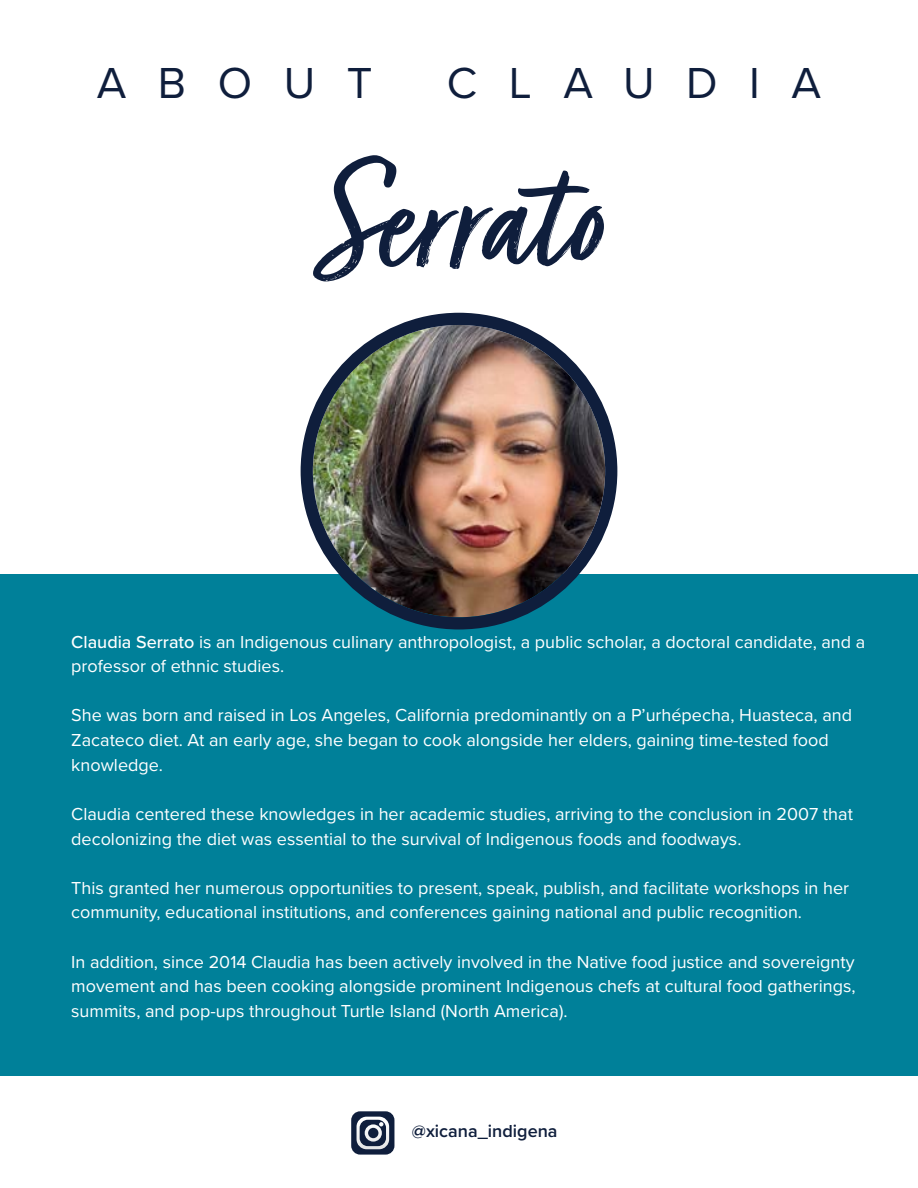
<style>
.page{position:relative;width:918px;height:1188px;background:#fff}
.page>*{position:absolute;margin:0;border:0;box-sizing:border-box;transform-origin:0 0}
.t1{font:165px "Turbinado Pro";color:#0f1e3c}
.t2{font:45px "Proxima Nova";letter-spacing:.7em;color:#0f1e3c}
.t3{font:18px/24.6px "Proxima Nova";color:#fff}
.t4{font:600 18px "Proxima Nova";color:#0f1e3c}
.s1{font-weight:500}
</style>
<div class="page">
<div style="left:0;top:574px;width:918px;height:502px;background:#008099"></div>
<img style="left:313px;top:325px;width:292px;height:292px;border-radius:146px">
<div style="left:301px;top:313px;width:316px;height:317px;border:12px solid #0f1e3c;border-radius:50%"></div>
<div style="left:351px;top:1111px;width:43px;height:44px;background:#0f1e3c;border-radius:9px"></div>
<svg style="left:357px;top:1117px;width:32px;height:32px"></svg>
<h2 class="t2" style="left:97px;top:50px;width:277px">ABOUT</h2>
<h2 class="t2" style="left:447px;top:50px;width:376px">CLAUDIA</h2>
<h1 class="t1" style="left:313px;top:132px;width:293px">Serrato</h1>
<p class="t3" style="left:71px;top:629px;width:796px"><span class="s1">Claudia Serrato</span> is an Indigenous culinary anthropologist, a public scholar, a doctoral candidate, and a professor of ethnic studies.</p>
<p class="t3" style="left:71px;top:702px;width:782px">She was born and raised in Los Angeles, California predominantly on a P’urhépecha, Huasteca, and<br>Zacateco diet. At an early age, she began to cook alongside her elders, gaining time-tested food knowledge.</p>
<p class="t3" style="left:71px;top:801px;width:783px">Claudia centered these knowledges in her academic studies, arriving to the conclusion in 2007 that decolonizing the diet was essential to the survival of Indigenous foods and foodways.</p>
<p class="t3" style="left:71px;top:875px;width:779px">This granted her numerous opportunities to present, speak, publish, and facilitate workshops in her community, educational institutions, and conferences gaining national and public recognition.</p>
<p class="t3" style="left:71px;top:948px;width:786px;text-align:justify">In addition, since 2014 Claudia has been actively involved in the Native food justice and sovereignty movement and has been cooking alongside prominent Indigenous chefs at cultural food gatherings, summits, and pop-ups throughout Turtle Island (North America).</p>
<p class="t4" style="left:412px;top:1118px;width:147px">@xicana_indigena</p>
</div>
